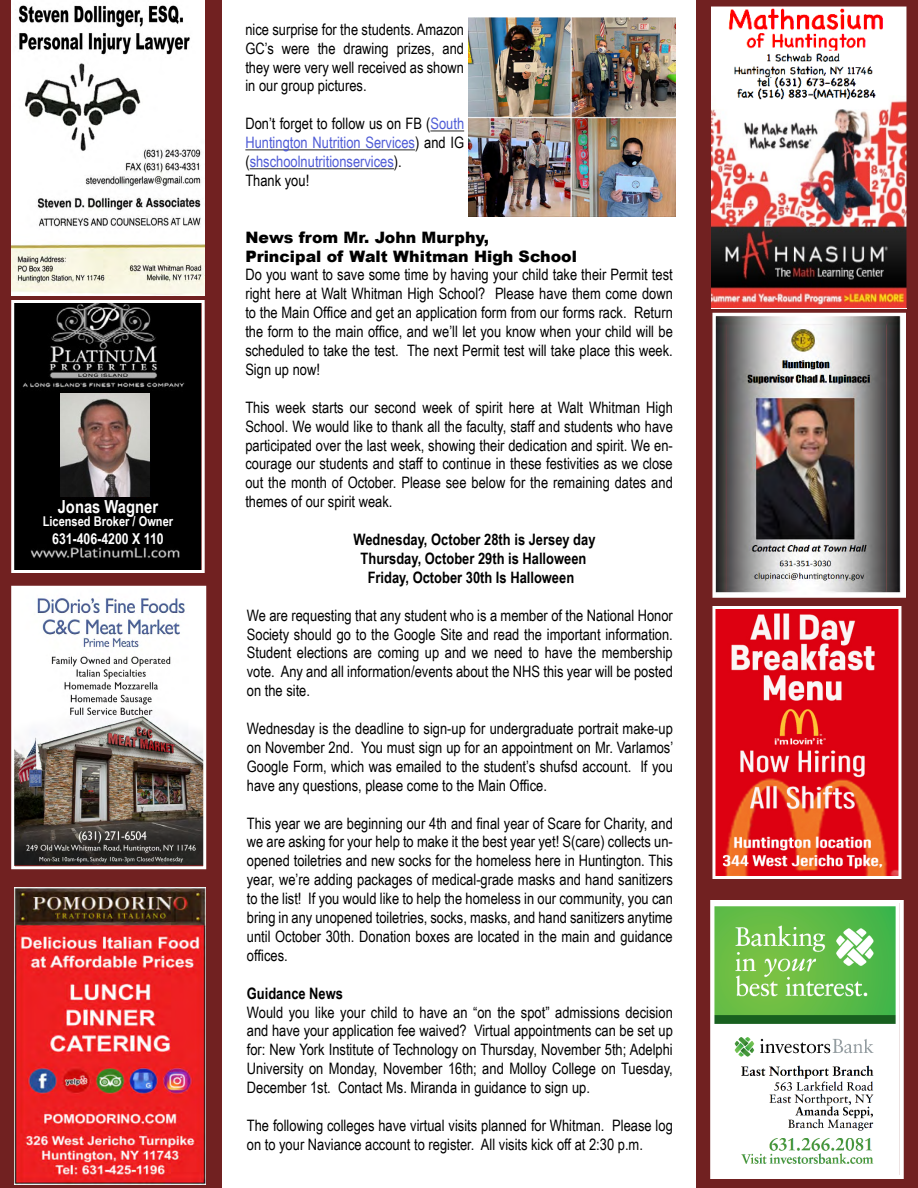
<style>
.page{position:relative;width:918px;height:1188px;background:#712121}
.page>*{position:absolute;margin:0;border:0;box-sizing:border-box;transform-origin:0 0}
.t1{font:700 18px "Arial Narrow";color:#fff}
.t2{font:15.75px/18.9px "Arial Narrow";color:#000;text-align:justify}
.t3{font:700 15.75px/18.9px "Arial Narrow";color:#000;text-align:center}
.t4{font:15.75px/18.9px "Arial Narrow";color:#4f5cd6}
.t5{font:900 15.75px/18.9px "Arial";color:#000}
.t6{font:700 15px "Arial Narrow";color:#fff}
.t7{font:700 13.5px "Arial Narrow";color:#fff}
.s1{color:#000}
</style>
<div class="page">
<div style="left:224px;top:0;width:472px;height:1188px;background:#fff"></div>
<div style="left:245px;top:23px;width:429px;height:72px;background:#fff"></div>
<div style="left:245px;top:99px;width:429px;height:15px;background:#fff"></div>
<div style="left:245px;top:118px;width:429px;height:52px;background:#fff"></div>
<hr style="left:430px;top:130px;width:34px;height:2px;background:#444">
<hr style="left:245px;top:149px;width:170px;height:1px;background:#444">
<hr style="left:250px;top:168px;width:144px;height:1px;background:#444">
<div style="left:245px;top:175px;width:429px;height:14px;background:#fff"></div>
<div style="left:245px;top:193px;width:429px;height:15px;background:#fff"></div>
<div style="left:245px;top:213px;width:429px;height:14px;background:#fff"></div>
<div style="left:245px;top:231px;width:429px;height:15px;background:#fff"></div>
<div style="left:245px;top:250px;width:429px;height:15px;background:#fff"></div>
<div style="left:245px;top:269px;width:429px;height:109px;background:#fff"></div>
<div style="left:245px;top:382px;width:429px;height:15px;background:#fff"></div>
<div style="left:245px;top:401px;width:429px;height:110px;background:#fff"></div>
<div style="left:245px;top:515px;width:429px;height:15px;background:#fff"></div>
<div style="left:245px;top:534px;width:429px;height:14px;background:#fff"></div>
<div style="left:245px;top:553px;width:429px;height:14px;background:#fff"></div>
<div style="left:245px;top:571px;width:429px;height:15px;background:#fff"></div>
<div style="left:245px;top:590px;width:429px;height:15px;background:#fff"></div>
<div style="left:245px;top:609px;width:429px;height:91px;background:#fff"></div>
<div style="left:245px;top:704px;width:429px;height:15px;background:#fff"></div>
<div style="left:245px;top:723px;width:429px;height:71px;background:#fff"></div>
<div style="left:245px;top:798px;width:429px;height:15px;background:#fff"></div>
<div style="left:245px;top:817px;width:429px;height:147px;background:#fff"></div>
<div style="left:245px;top:968px;width:429px;height:15px;background:#fff"></div>
<div style="left:245px;top:987px;width:429px;height:15px;background:#fff"></div>
<div style="left:245px;top:1006px;width:429px;height:91px;background:#fff"></div>
<div style="left:245px;top:1101px;width:429px;height:14px;background:#fff"></div>
<div style="left:245px;top:1120px;width:429px;height:33px;background:#fff"></div>
<img style="left:716px;top:317px;width:186px;height:277px">
<div style="left:712px;top:313px;width:194px;height:285px;border:3px solid #fff"></div>
<img style="left:15px;top:590px;width:187px;height:275px">
<div style="left:11px;top:586px;width:195px;height:283px;border:3px solid #fff"></div>
<img style="left:716px;top:610px;width:181px;height:265px">
<div style="left:712px;top:606px;width:189px;height:273px;border:3px solid #fff"></div>
<img style="left:15px;top:304px;width:186px;height:265px">
<img style="left:61px;top:393px;width:88px;height:103px">
<div style="left:28px;top:500px;width:160px;height:44px;background:#000"></div>
<div style="left:11px;top:300px;width:194px;height:273px;border:3px solid #fff"></div>
<img style="left:15px;top:887px;width:191px;height:297px">
<img style="left:11px;top:0;width:194px;height:296px">
<img style="left:711px;top:6px;width:195px;height:302px">
<img style="left:714px;top:904px;width:185px;height:271px">
<div style="left:710px;top:900px;width:194px;height:279px;border:3px solid #fff"></div>
<img style="left:469px;top:17px;width:207px;height:200px">
<p class="t1" style="left:58px;top:493px;width:102px">Jonas Wagner</p>
<p class="t7" style="left:43px;top:511px;width:132px">Licensed Broker / Owner</p>
<p class="t6" style="left:52px;top:527px;width:113px">631-406-4200 X 110</p>
<p class="t2" style="left:245px;top:19px;width:220px">nice surprise for the students. Amazon GC’s were the drawing prizes, and they were very well received as shown in our group pictures.</p>
<p class="t4" style="left:245px;top:114px;width:220px"><span class="s1">Don’t forget to follow us on FB (</span>South<br>Huntington Nutrition Services<span class="s1">) and IG (</span>shschoolnutritionservices<span class="s1">).<br>Thank you!</span></p>
<p class="t5" style="left:245px;top:227px;width:333px">News from Mr. John Murphy,<br>Principal of Walt Whitman High School</p>
<p class="t2" style="left:245px;top:265px;width:429px">Do you want to save some time by having your child take their Permit test right here at Walt Whitman High School? Please have them come down to the Main Office and get an application form from our forms rack. Return the form to the main office, and we’ll let you know when your child will be scheduled to take the test. The next Permit test will take place this week.<br>Sign up now!</p>
<p class="t2" style="left:245px;top:397px;width:429px">This week starts our second week of spirit here at Walt Whitman High School. We would like to thank all the faculty, staff and students who have participated over the last week, showing their dedication and spirit. We en&shy;courage our students and staff to continue in these festivities as we close out the month of October. Please see below for the remaining dates and themes of our spirit weak.</p>
<p class="t3" style="left:353px;top:529px;width:244px">Wednesday, October 28th is Jersey day<br>Thursday, October 29th is Halloween<br>Friday, October 30th Is Halloween</p>
<p class="t2" style="left:247px;top:605px;width:427px">We are requesting that any student who is a member of the National Honor Society should go to the Google Site and read the important information.<br>Student elections are coming up and we need to have the membership vote. Any and all information/events about the NHS this year will be posted on the site.</p>
<p class="t2" style="left:247px;top:719px;width:428px">Wednesday is the deadline to sign-up for undergraduate portrait make-up on November 2nd. You must sign up for an appointment on Mr. Varlamos’ Google Form, which was emailed to the student’s shufsd account. If you have any questions, please come to the Main Office.</p>
<p class="t2" style="left:247px;top:813px;width:428px">This year we are beginning our 4th and final year of Scare for Charity, and we are asking for your help to make it the best year yet! S(care) collects un&shy;opened toiletries and new socks for the homeless here in Huntington. This year, we’re adding packages of medical-grade masks and hand sanitizers to the list! If you would like to help the homeless in our community, you can bring in any unopened toiletries, socks, masks, and hand sanitizers anytime until October 30th. Donation boxes are located in the main and guidance offices.</p>
<p class="t3" style="left:247px;top:983px;width:98px">Guidance News</p>
<p class="t2" style="left:247px;top:1002px;width:427px">Would you like your child to have an “on the spot” admissions decision and have your application fee waived? Virtual appointments can be set up for: New York Institute of Technology on Thursday, November 5th; Adelphi University on Monday, November 16th; and Molloy College on Tuesday, December 1st. Contact Ms. Miranda in guidance to sign up.</p>
<p class="t2" style="left:247px;top:1115px;width:427px">The following colleges have virtual visits planned for Whitman. Please log on to your Naviance account to register. All visits kick off at 2:30 p.m.</p>
</div>
